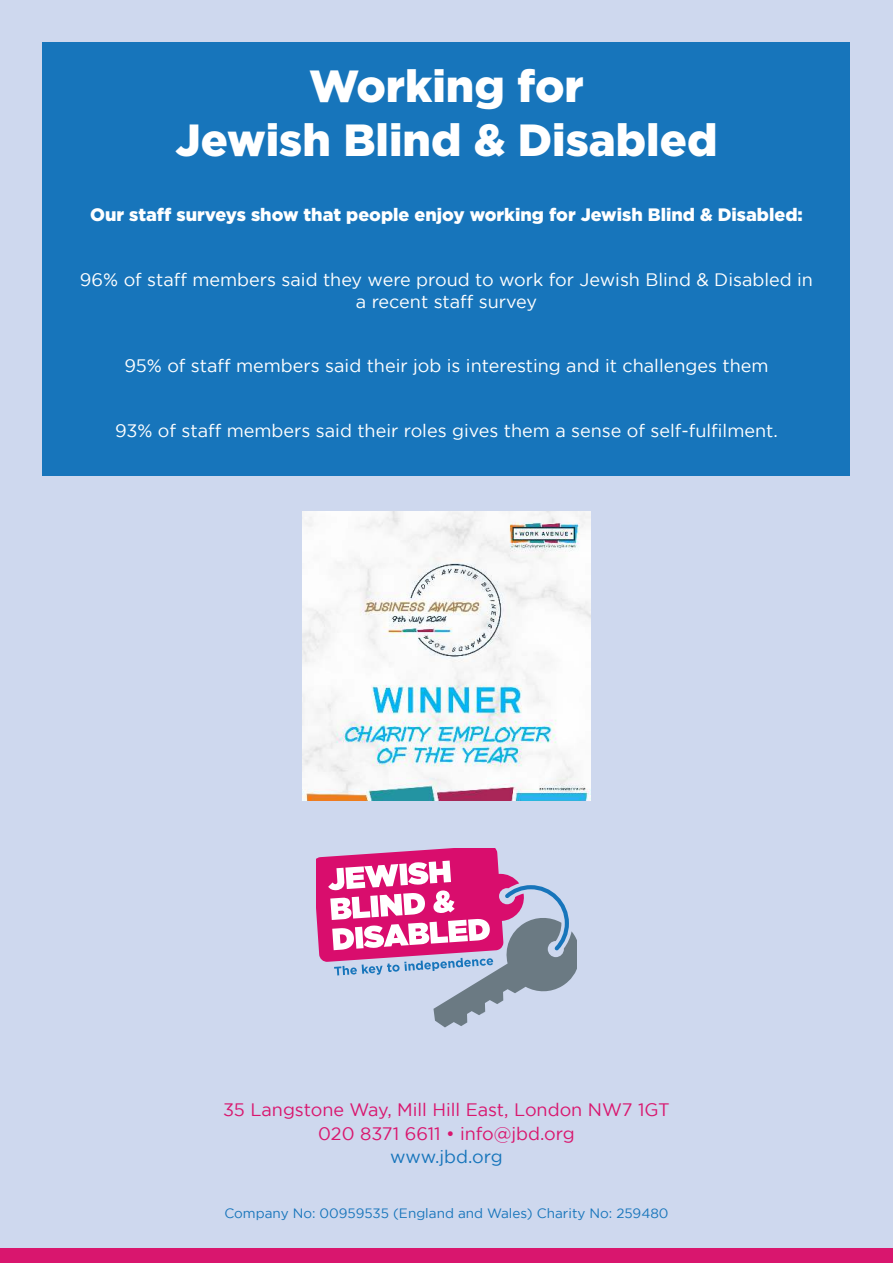
<style>
.page{position:relative;width:893px;height:1263px;background:#ced8ee}
.page>*{position:absolute;margin:0;border:0;box-sizing:border-box;transform-origin:0 0}
.t1{font:900 45px/54px "Gotham";color:#fff;text-align:center}
.t2{font:18px/21.6px "Gotham";color:#fff;text-align:center}
.t3{font:900 18px "Gotham";color:#fff}
.t4{font:18px/23.7px "Gotham";color:#d9166e;text-align:center}
.t5{font:18px "Gotham";letter-spacing:-.005em;color:#1775bb}
.t6{font:13.5px "Gotham";color:#1775bb}
</style>
<div class="page">
<div style="left:43px;top:43px;width:807px;height:433px;background:#1775bb"></div>
<svg style="left:317px;top:848px;width:259px;height:179px"></svg>
<div style="left:0;top:1248px;width:893px;height:15px;background:#d9166e"></div>
<img style="left:302px;top:512px;width:289px;height:288px">
<h1 class="t1" style="left:176px;top:61px;width:543px">Working for<br>Jewish Blind &amp; Disabled</h1>
<p class="t3" style="left:90px;top:207px;width:714px">Our staff surveys show that people enjoy working for Jewish Blind &amp; Disabled:</p>
<p class="t2" style="left:80px;top:269px;width:734px">96% of staff members said they were proud to work for Jewish Blind &amp; Disabled in a recent staff survey</p>
<p class="t2" style="left:124px;top:355px;width:646px">95% of staff members said their job is interesting and it challenges them</p>
<p class="t2" style="left:115px;top:420px;width:664px">93% of staff members said their roles gives them a sense of self-fulfilment.</p>
<p class="t4" style="left:223px;top:1097px;width:448px">35 Langstone Way, Mill Hill East, London NW7 1GT<br>020 8371 6611 • info@jbd.org</p>
<p class="t5" style="left:390px;top:1147px;width:114px">www.jbd.org</p>
<p class="t6" style="left:224px;top:1206px;width:446px">Company No: 00959535 (England and Wales) Charity No: 259480</p>
</div>
